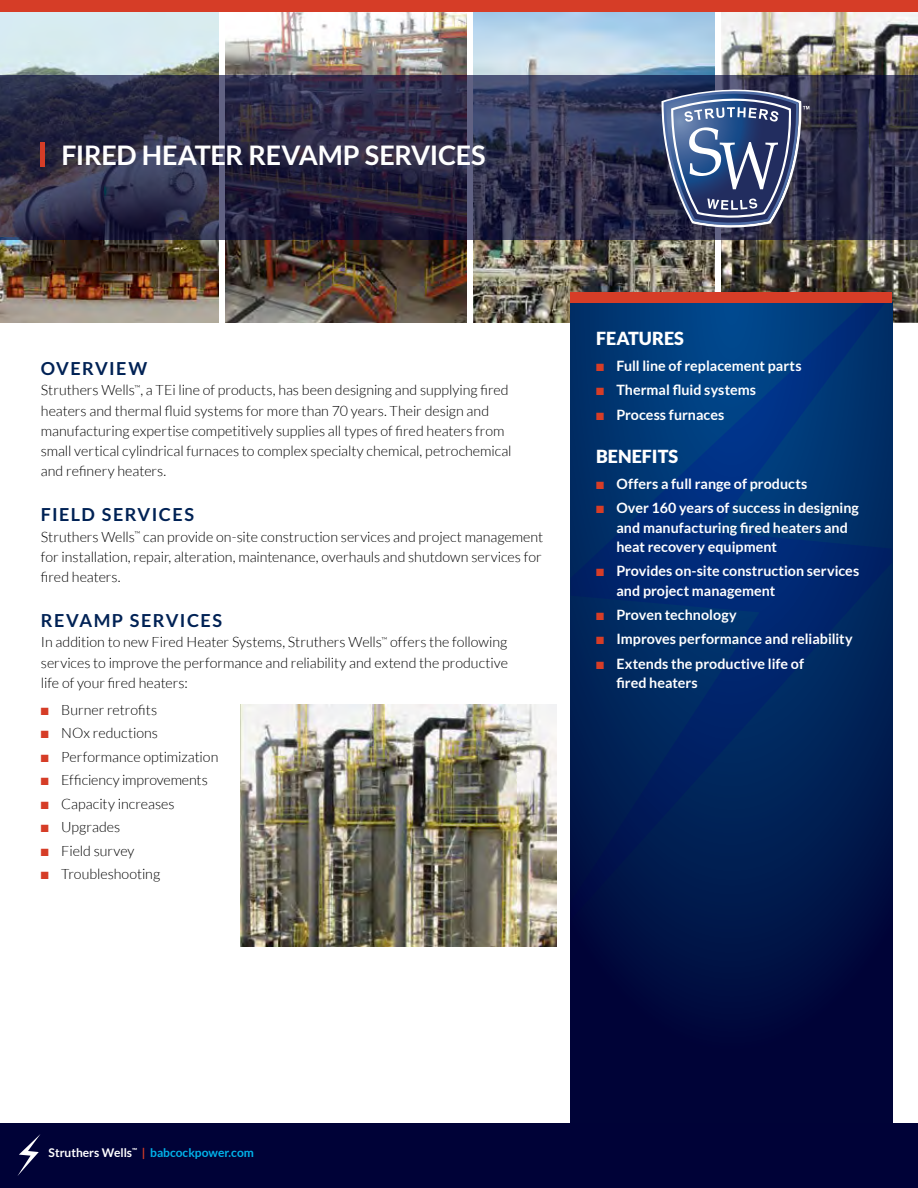
<style>
.page{position:relative;width:918px;height:1188px;background:#fff}
.page>*{position:absolute;margin:0;border:0;box-sizing:border-box;transform-origin:0 0}
.t1{font:700 27px "Lato";letter-spacing:-.01em;color:#fff}
.t2{font:700 18px "Lato";letter-spacing:.08em;color:#025}
.t3{font:900 18px "Lato";color:#fff}
.t4{font:300 14.25px/20.2px "Lato";color:#000;text-align:justify}
.t5{font:700 14.25px/19.5px "Lato";letter-spacing:.005em;color:#fff}
.t6{font:700 12px "Lato";color:#00b3ea}
.s1{color:#d63d27}
.s2{color:#fff}
</style>
<div class="page">
<img style="left:226px;top:12px;width:240px;height:310px">
<img style="left:474px;top:12px;width:240px;height:310px">
<img style="left:0;top:12px;width:218px;height:310px">
<img style="left:721px;top:12px;width:197px;height:310px">
<svg style="left:0;top:76px;width:918px;height:164px;background:#2c2b47"></svg>
<svg style="left:570px;top:920px;width:322px;height:203px;background:#00073a"></svg>
<svg style="left:570px;top:303px;width:322px;height:617px;background:#002a66"></svg>
<div style="left:570px;top:292px;width:322px;height:11px;background:#d63d27"></div>
<div style="left:40px;top:142px;width:5px;height:25px;background:#d63d27"></div>
<div style="left:0;top:1123px;width:918px;height:65px;background:#000237"></div>
<svg style="left:17px;top:1134px;width:23px;height:42px"></svg>
<div style="left:0;top:0;width:918px;height:12px;background:#d63d27"></div>
<img style="left:241px;top:704px;width:316px;height:242px">
<svg style="left:662px;top:90px;width:147px;height:139px;background:#526187"></svg>
<h1 class="t1" style="left:62px;top:140px;width:426px">FIRED HEATER REVAMP SERVICES</h1>
<p class="t2" style="left:41px;top:358px;width:108px">OVERVIEW</p>
<p class="t4" style="left:41px;top:380px;width:472px;text-align:left">Struthers Wells<sup>™</sup>, a TEi line of products, has been designing and supplying fired heaters and thermal fluid systems for more than 70 years. Their design and manufacturing expertise competitively supplies all types of fired heaters from small vertical cylindrical furnaces to complex specialty chemical, petrochemical and refinery heaters.</p>
<p class="t2" style="left:41px;top:505px;width:155px">FIELD SERVICES</p>
<p class="t4" style="left:41px;top:527px;width:504px">Struthers Wells<sup>™</sup> can provide on-site construction services and project management for installation, repair, alteration, maintenance, overhauls and shutdown services for fired heaters.</p>
<p class="t2" style="left:41px;top:610px;width:183px">REVAMP SERVICES</p>
<p class="t4" style="left:41px;top:632px;width:469px">In addition to new Fired Heater Systems, Struthers Wells<sup>™</sup> offers the following services to improve the performance and reliability and extend the productive life of your fired heaters:</p>
<p class="t4" style="left:41px;top:700px;width:118px"><span class="s1">■</span> Burner retrofits</p>
<p class="t4" style="left:41px;top:723px;width:119px"><span class="s1">■</span> NOx reductions</p>
<p class="t4" style="left:41px;top:747px;width:179px"><span class="s1">■</span> Performance optimization</p>
<p class="t4" style="left:41px;top:770px;width:168px"><span class="s1">■</span> Efficiency improvements</p>
<p class="t4" style="left:41px;top:794px;width:135px"><span class="s1">■</span> Capacity increases</p>
<p class="t4" style="left:41px;top:817px;width:81px"><span class="s1">■</span> Upgrades</p>
<p class="t4" style="left:41px;top:841px;width:95px"><span class="s1">■</span> Field survey</p>
<p class="t4" style="left:41px;top:864px;width:121px"><span class="s1">■</span> Troubleshooting</p>
<p class="t3" style="left:596px;top:328px;width:89px">FEATURES</p>
<p class="t5" style="left:596px;top:356px;width:207px"><span class="s1">■</span> Full line of replacement parts</p>
<p class="t5" style="left:596px;top:380px;width:161px"><span class="s1">■</span> Thermal fluid systems</p>
<p class="t5" style="left:596px;top:405px;width:130px"><span class="s1">■</span> Process furnaces</p>
<p class="t3" style="left:596px;top:446px;width:84px">BENEFITS</p>
<p class="t5" style="left:596px;top:474px;width:213px"><span class="s1">■</span> Offers a full range of products</p>
<p class="t5" style="left:616px;top:498px;width:244px;text-indent:-20px"><span class="s1">■</span> Over 160 years of success in designing and manufacturing fired heaters and heat recovery equipment</p>
<p class="t5" style="left:616px;top:561px;width:244px;text-indent:-20px"><span class="s1">■</span> Provides on-site construction services and project management</p>
<p class="t5" style="left:596px;top:605px;width:142px"><span class="s1">■</span> Proven technology</p>
<p class="t5" style="left:596px;top:629px;width:258px"><span class="s1">■</span> Improves performance and reliability</p>
<p class="t5" style="left:616px;top:654px;width:189px;text-indent:-20px"><span class="s1">■</span> Extends the productive life of fired heaters</p>
<p class="t6" style="left:49px;top:1146px;width:207px"><span class="s2">Struthers Wells</span><sup>™</sup> <span class="s1">|</span> babcockpower.com</p>
</div>
